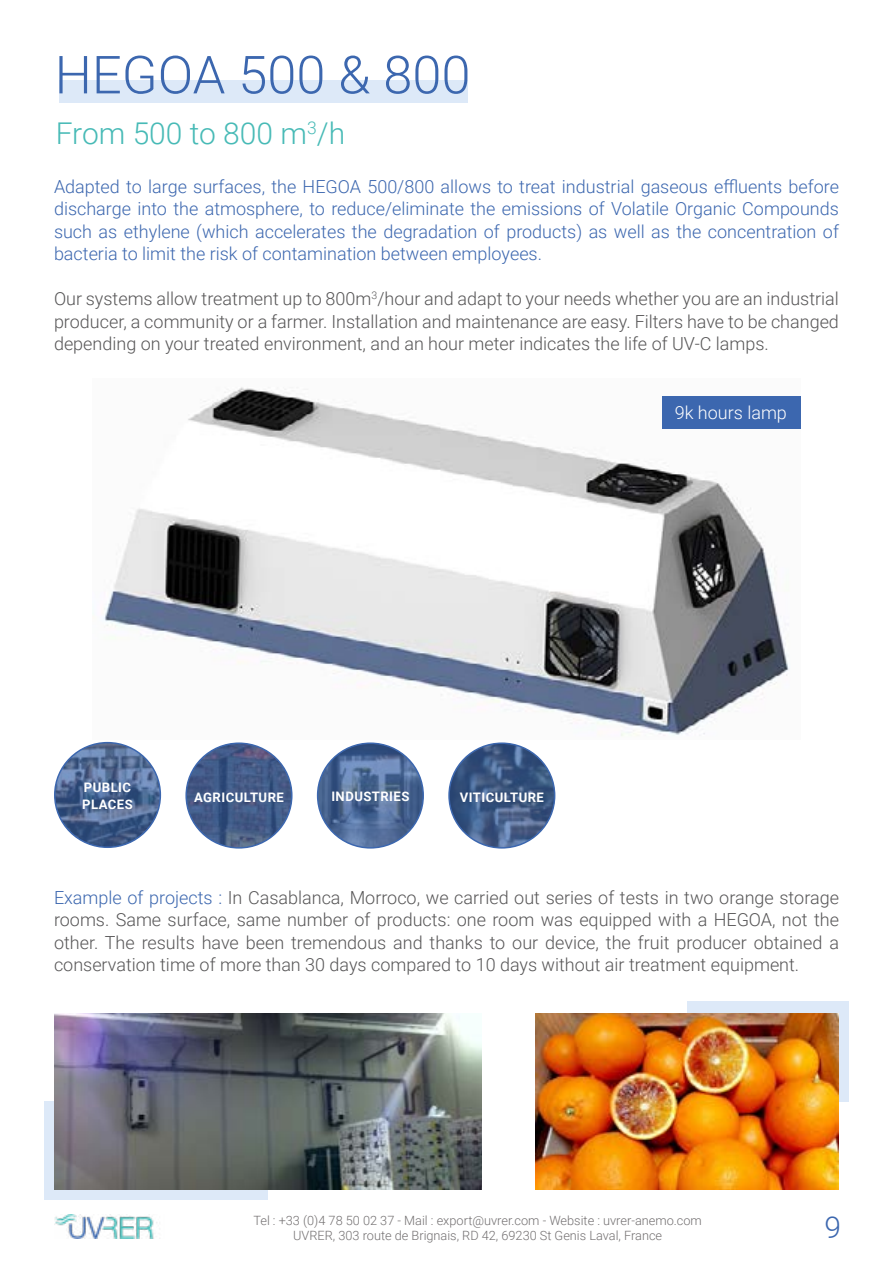
<style>
.page{position:relative;width:893px;height:1263px;background:#fff}
.page>*{position:absolute;margin:0;border:0;box-sizing:border-box;transform-origin:0 0}
.t1{font:300 52.5px "Roboto";color:#3c67af}
.t2{font:300 30px "Roboto";color:#47bab6}
.t3{font:300 30px "Roboto";color:#3c67af}
.t4{font:300 18px/22.5px "Roboto";color:#575657;text-align:justify}
.t5{font:300 18px/22.5px "Roboto";color:#3c67af;text-align:justify}
.t6{font:300 18px "Roboto";color:#fff}
.t7{font:700 13.05px/16.4px "Roboto";letter-spacing:.035em;color:#fff}
.t8{font:300 12.75px/15px "Roboto";color:#737071;text-align:center}
.s1{color:#3c67af}
</style>
<div class="page">
<div style="left:687px;top:1001px;width:162px;height:100px;background:#dde9f8"></div>
<div style="left:44px;top:1101px;width:224px;height:99px;background:#dde9f8"></div>
<img style="left:55px;top:1013px;width:426px;height:176px">
<img style="left:103px;top:387px;width:686px;height:349px">
<div style="left:59px;top:80px;width:409px;height:23px;background:#dde9f8"></div>
<img style="left:449px;top:745px;width:106px;height:103px">
<div style="left:448px;top:742px;width:107px;height:106px;border:2px solid #3c67af;border-radius:50%"></div>
<img style="left:186px;top:745px;width:106px;height:103px">
<div style="left:185px;top:742px;width:108px;height:106px;border:2px solid #3c67af;border-radius:50%"></div>
<img style="left:55px;top:743px;width:105px;height:104px">
<div style="left:54px;top:742px;width:107px;height:106px;border:2px solid #3c67af;border-radius:50%"></div>
<img style="left:318px;top:745px;width:105px;height:103px">
<div style="left:317px;top:742px;width:107px;height:106px;border:2px solid #3c67af;border-radius:50%"></div>
<img style="left:536px;top:1013px;width:303px;height:176px">
<div style="left:662px;top:396px;width:138px;height:33px;background:#3c67af"></div>
<img style="left:54px;top:1214px;width:103px;height:24px">
<h1 class="t1" style="left:55px;top:38px;width:417px">HEGOA 500 &amp; 800</h1>
<h2 class="t2" style="left:56px;top:113px;width:291px">From 500 to 800 m<sup>3</sup>/h</h2>
<p class="t5" style="left:54px;top:174px;width:786px">Adapted to large surfaces, the HEGOA 500/800 allows to treat industrial gaseous effluents before discharge into the atmosphere, to reduce/eliminate the emissions of Volatile Organic Compounds such as ethylene (which accelerates the degradation of products) as well as the concentration of bacteria to limit the risk of contamination between employees.</p>
<p class="t4" style="left:54px;top:287px;width:786px">Our systems allow treatment up to 800m<sup>3</sup>/hour and adapt to your needs whether you are an industrial producer, a community or a farmer. Installation and maintenance are easy. Filters have to be changed depending on your treated environment, and an hour meter indicates the life of UV-C lamps.</p>
<p class="t6" style="left:675px;top:400px;width:114px">9k hours lamp</p>
<p class="t7" style="left:82px;top:779px;width:52px">PUBLIC<br>PLACES</p>
<p class="t7" style="left:331px;top:788px;width:80px">INDUSTRIES</p>
<p class="t7" style="left:194px;top:789px;width:91px">AGRICULTURE</p>
<p class="t7" style="left:460px;top:789px;width:86px">VITICULTURE</p>
<p class="t4" style="left:54px;top:885px;width:786px"><span class="s1">Example of projects :</span> In Casablanca, Morroco, we carried out series of tests in two orange storage rooms. Same surface, same number of products: one room was equipped with a HEGOA, not the other. The results have been tremendous and thanks to our device, the fruit producer obtained a conservation time of more than 30 days compared to 10 days without air treatment equipment.</p>
<p class="t8" style="left:253px;top:1212px;width:450px">Tel : +33 (0)4 78 50 02 37 - Mail : export@uvrer.com - Website : uvrer-anemo.com<br>UVRER, 303 route de Brignais, RD 42, 69230 St Genis Laval, France</p>
<h2 class="t3" style="left:824px;top:1206px;width:18px">9</h2>
</div>
